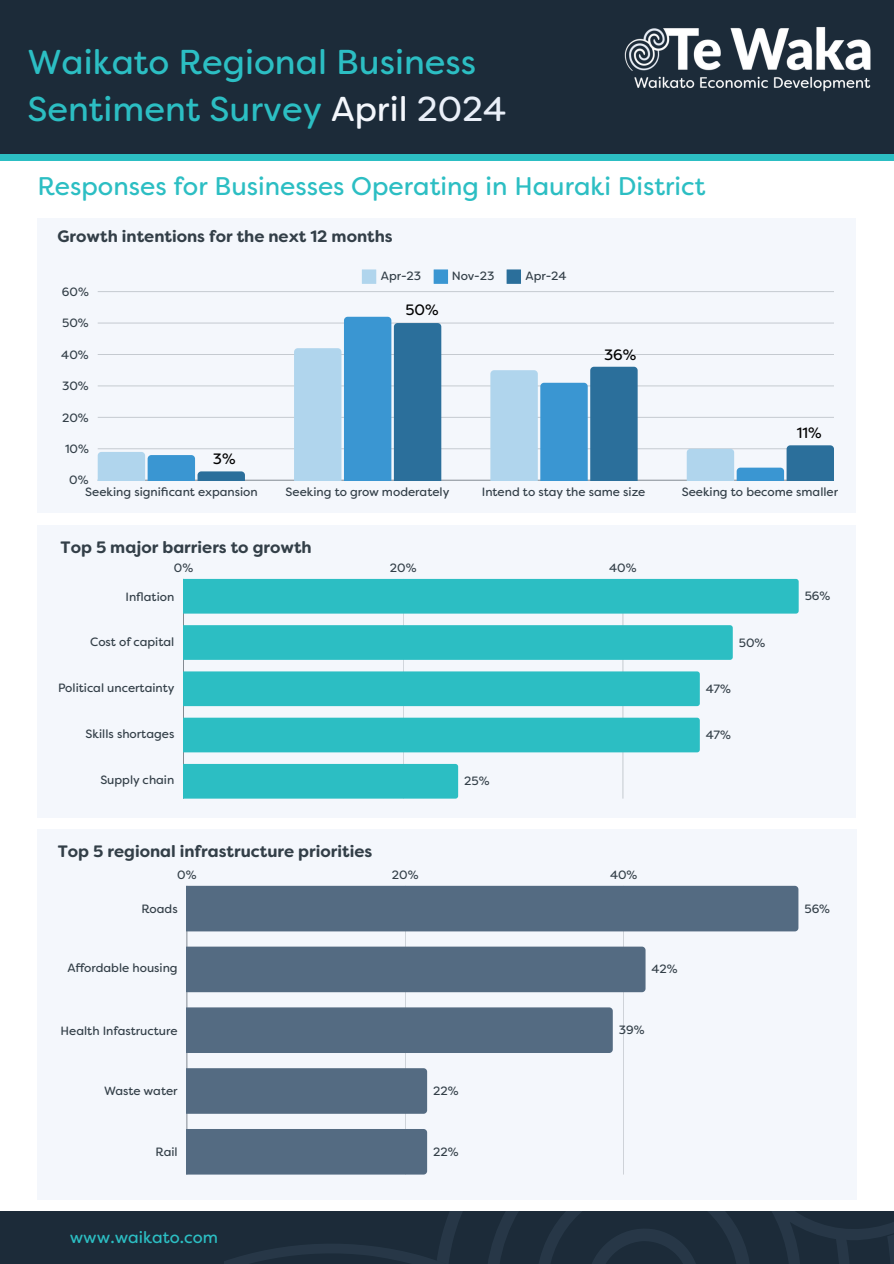
<style>
.page{position:relative;width:894px;height:1264px;background:#fff}
.page>*{position:absolute;margin:0;border:0;box-sizing:border-box;transform-origin:0 0}
.t1{font:34.5px/47.2px "Filson Soft";color:#2cbec3}
.t2{font:25.5px "Filson Soft";color:#2cbec3}
.t3{font:700 16.5px "Filson Soft";color:#333f48}
.t4{font:16.5px "Filson Soft";color:#2cbec3}
.t5{font:15px "Filson Soft";color:#000}
.t6{font:12px "Filson Soft";color:#333f48}
.s1{color:#f4f7fc}
.s2{color:#e9eff8}
</style>
<div class="page">
<div style="left:0;top:0;width:893px;height:155px;background:#1c2b39"></div>
<img style="left:624px;top:27px;width:246px;height:65px">
<div style="left:0;top:154px;width:893px;height:7px;background:#2cbec3"></div>
<div style="left:0;top:1211px;width:893px;height:52px;background:#1c2b39"></div>
<svg style="left:224px;top:1211px;width:669px;height:52px"></svg>
<div style="left:37px;top:218px;width:818px;height:295px;background:#f4f7fc"></div>
<div style="left:37px;top:525px;width:818px;height:292px;background:#f4f7fc"></div>
<hr style="left:183px;top:579px;width:1px;height:219px;background:#333f48">
<hr style="left:403px;top:579px;width:1px;height:219px;background:#333f48">
<hr style="left:622px;top:579px;width:1px;height:219px;background:#333f48">
<div style="left:183px;top:671px;width:516px;height:35px;background:#2cbec3"></div>
<div style="left:183px;top:717px;width:516px;height:35px;background:#2cbec3"></div>
<div style="left:183px;top:625px;width:549px;height:35px;background:#2cbec3"></div>
<div style="left:183px;top:764px;width:275px;height:34px;background:#2cbec3"></div>
<div style="left:183px;top:579px;width:615px;height:34px;background:#2cbec3"></div>
<svg style="left:362px;top:269px;width:14px;height:15px"></svg>
<svg style="left:433px;top:269px;width:15px;height:15px"></svg>
<svg style="left:506px;top:269px;width:15px;height:15px"></svg>
<hr style="left:98px;top:480px;width:735px;height:1px;background:#333f48">
<hr style="left:98px;top:448px;width:735px;height:1px;background:#333f48">
<hr style="left:98px;top:417px;width:735px;height:1px;background:#333f48">
<hr style="left:98px;top:385px;width:735px;height:1px;background:#333f48">
<hr style="left:98px;top:354px;width:735px;height:1px;background:#333f48">
<hr style="left:98px;top:323px;width:735px;height:1px;background:#333f48">
<hr style="left:98px;top:291px;width:735px;height:1px;background:#333f48">
<svg style="left:98px;top:452px;width:147px;height:28px"></svg>
<svg style="left:294px;top:317px;width:147px;height:163px;background:#68a4cc"></svg>
<svg style="left:490px;top:367px;width:147px;height:113px;background:#6ba6cc"></svg>
<svg style="left:686px;top:445px;width:147px;height:35px"></svg>
<div style="left:37px;top:829px;width:819px;height:370px;background:#f4f7fc"></div>
<hr style="left:186px;top:885px;width:1px;height:289px;background:#333f48">
<hr style="left:405px;top:885px;width:1px;height:289px;background:#333f48">
<hr style="left:623px;top:885px;width:1px;height:289px;background:#333f48">
<div style="left:187px;top:885px;width:611px;height:46px;background:#546b82"></div>
<div style="left:187px;top:1007px;width:425px;height:45px;background:#546b82"></div>
<div style="left:187px;top:946px;width:458px;height:46px;background:#546b82"></div>
<div style="left:187px;top:1068px;width:240px;height:45px;background:#546b82"></div>
<div style="left:187px;top:1128px;width:240px;height:46px;background:#546b82"></div>
<h1 class="t1" style="left:27px;top:41px;width:480px">Waikato Regional Business<br>Sentiment Survey <span class="s1">April</span> <span class="s2">2024</span></h1>
<p class="t2" style="left:37px;top:176px;width:669px">Responses for Businesses Operating in Hauraki District</p>
<h3 class="t3" style="left:57px;top:230px;width:336px">Growth intentions for the next 12 months</h3>
<p class="t6" style="left:62px;top:287px;width:28px">60%</p>
<p class="t6" style="left:62px;top:318px;width:28px">50%</p>
<p class="t6" style="left:61px;top:350px;width:29px">40%</p>
<p class="t6" style="left:62px;top:381px;width:28px">30%</p>
<p class="t6" style="left:62px;top:413px;width:28px">20%</p>
<p class="t6" style="left:65px;top:444px;width:25px">10%</p>
<p class="t5" style="left:213px;top:453px;width:24px">3%</p>
<p class="t6" style="left:381px;top:271px;width:42px">Apr-23</p>
<p class="t6" style="left:452px;top:271px;width:44px">Nov-23</p>
<p class="t6" style="left:525px;top:271px;width:43px">Apr-24</p>
<p class="t5" style="left:405px;top:304px;width:35px">50%</p>
<h3 class="t5" style="left:604px;top:349px;width:34px">36%</h3>
<h3 class="t5" style="left:796px;top:427px;width:26px">11%</h3>
<p class="t6" style="left:69px;top:476px;width:21px">0%</p>
<p class="t6" style="left:85px;top:487px;width:174px">Seeking significant expansion</p>
<p class="t6" style="left:285px;top:487px;width:165px">Seeking to grow moderately</p>
<p class="t6" style="left:481px;top:487px;width:165px">Intend to stay the same size</p>
<p class="t6" style="left:681px;top:487px;width:158px">Seeking to become smaller</p>
<p class="t3" style="left:61px;top:541px;width:252px">Top 5 major barriers to growth</p>
<p class="t6" style="left:174px;top:563px;width:21px">0%</p>
<p class="t6" style="left:390px;top:563px;width:28px">20%</p>
<p class="t6" style="left:609px;top:563px;width:29px">40%</p>
<p class="t6" style="left:125px;top:592px;width:50px">Inflation</p>
<p class="t6" style="left:804px;top:591px;width:27px">56%</p>
<p class="t6" style="left:90px;top:637px;width:86px">Cost of capital</p>
<p class="t6" style="left:738px;top:638px;width:28px">50%</p>
<p class="t6" style="left:58px;top:683px;width:118px">Political uncertainty</p>
<p class="t6" style="left:705px;top:684px;width:27px">47%</p>
<p class="t6" style="left:86px;top:729px;width:90px">Skills shortages</p>
<p class="t6" style="left:705px;top:730px;width:27px">47%</p>
<p class="t6" style="left:100px;top:775px;width:75px">Supply chain</p>
<p class="t6" style="left:464px;top:776px;width:27px">25%</p>
<p class="t3" style="left:58px;top:845px;width:316px">Top 5 regional infrastructure priorities</p>
<p class="t6" style="left:177px;top:870px;width:21px">0%</p>
<p class="t6" style="left:392px;top:870px;width:28px">20%</p>
<p class="t6" style="left:610px;top:870px;width:29px">40%</p>
<p class="t6" style="left:141px;top:904px;width:38px">Roads</p>
<p class="t6" style="left:804px;top:904px;width:27px">56%</p>
<p class="t6" style="left:67px;top:963px;width:112px">Affordable housing</p>
<p class="t6" style="left:651px;top:964px;width:28px">42%</p>
<p class="t6" style="left:61px;top:1025px;width:118px">Health Infastructure</p>
<p class="t6" style="left:618px;top:1025px;width:27px">39%</p>
<p class="t6" style="left:104px;top:1086px;width:75px">Waste water</p>
<p class="t6" style="left:433px;top:1086px;width:27px">22%</p>
<p class="t6" style="left:155px;top:1147px;width:24px">Rail</p>
<p class="t6" style="left:433px;top:1147px;width:27px">22%</p>
<h2 class="t4" style="left:70px;top:1231px;width:150px">www.waikato.com</h2>
</div>
